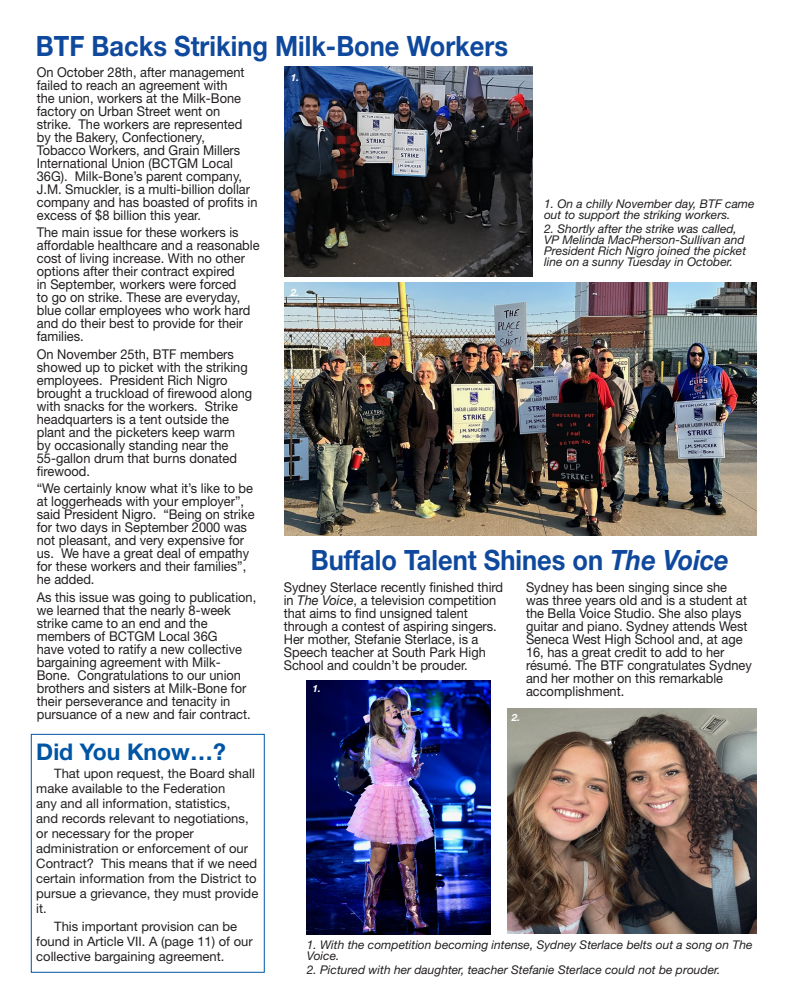
<style>
.page{position:relative;width:792px;height:1008px;background:#fff}
.page>*{position:absolute;margin:0;border:0;box-sizing:border-box;transform-origin:0 0}
._28_Header{font:700 28px "Helvetica Neue LT Std";color:#0f499d;scale:.91 1}
.FL_LettersEditorBody{font:700 23px "Helvetica Neue LT Std";color:#0155a5}
._12_14_BodyCopy{font:13.5px/13px "Helvetica Neue LT Std";color:#231f20;scale:.95 1}
.FL_LettersEditorBody-2{font:13px/15px "Helvetica Neue LT Std";color:#231f20}
.FL_LettersEditorBody-3{font:italic 12px/11px "Helvetica Neue LT Std";color:#231f20}
.FL_LettersEditorBody-4{font:italic 700 10px "Helvetica Neue LT Std";color:#fff}
.s1{font-style:italic}
</style>
<div class="page">
<div style="left:31px;top:734px;width:234px;height:239px;border:1px solid #0155a5"></div>
<img style="left:284px;top:67px;width:249px;height:209px">
<img style="left:284px;top:282px;width:472px;height:253px">
<img style="left:507px;top:708px;width:249px;height:225px">
<img style="left:307px;top:681px;width:184px;height:253px">
<p class="_28_Header" style="left:36px;top:29px;width:520px">BTF Backs Striking Milk-Bone Workers</p>
<p class="_12_14_BodyCopy" style="left:37px;top:65px;width:234px">On October 28th, after management failed to reach an agreement with<br>the union, workers at the Milk-Bone factory on Urban Street went on strike. The workers are represented by the Bakery, Confectionery,<br>Tobacco Workers, and Grain Millers International Union (BCTGM Local 36G). Milk-Bone’s parent company, J.M. Smuckler, is a multi-billion dollar company and has boasted of profits in excess of $8 billion this year.</p>
<p class="_12_14_BodyCopy" style="left:37px;top:226px;width:236px">The main issue for these workers is affordable healthcare and a reasonable cost of living increase. With no other options after their contract expired<br>in September, workers were forced<br>to go on strike. These are everyday, blue collar employees who work hard and do their best to provide for their families.</p>
<p class="_12_14_BodyCopy" style="left:37px;top:347px;width:228px">On November 25th, BTF members showed up to picket with the striking employees. President Rich Nigro brought a truckload of firewood along with snacks for the workers. Strike headquarters is a tent outside the plant and the picketers keep warm by occasionally standing near the<br>55-gallon drum that burns donated firewood.</p>
<p class="_12_14_BodyCopy" style="left:37px;top:482px;width:231px">“We certainly know what it’s like to be at loggerheads with your employer”, said President Nigro. “Being on strike for two days in September 2000 was not pleasant, and very expensive for us. We have a great deal of empathy for these workers and their families”, he added.</p>
<p class="_12_14_BodyCopy" style="left:37px;top:590px;width:233px">As this issue was going to publication, we learned that the nearly 8-week strike came to an end and the members of BCTGM Local 36G<br>have voted to ratify a new collective bargaining agreement with Milk-Bone. Congratulations to our union brothers and sisters at Milk-Bone for their perseverance and tenacity in pursuance of a new and fair contract.</p>
<p class="FL_LettersEditorBody" style="left:36px;top:738px;width:191px">Did You Know…?</p>
<p class="FL_LettersEditorBody-2" style="left:36px;top:766px;width:224px;text-indent:18px">That upon request, the Board shall make available to the Federation<br>any and all information, statistics,<br>and records relevant to negotiations, or necessary for the proper administration or enforcement of our<br>Contract? This means that if we need certain information from the District to pursue a grievance, they must provide it.</p>
<p class="FL_LettersEditorBody-2" style="left:36px;top:919px;width:218px;text-indent:18px">This important provision can be found in Article VII. A (page 11) of our collective bargaining agreement.</p>
<p class="FL_LettersEditorBody-4" style="left:291px;top:71px;width:10px">1.</p>
<p class="FL_LettersEditorBody-3" style="left:544px;top:198px;width:212px">1. On a chilly November day, BTF came out to support the striking workers.</p>
<p class="FL_LettersEditorBody-3" style="left:544px;top:223px;width:204px">2. Shortly after the strike was called, VP Melinda MacPherson-Sullivan and President Rich Nigro joined the picket line on a sunny Tuesday in October.</p>
<p class="FL_LettersEditorBody-4" style="left:291px;top:287px;width:10px">2.</p>
<p class="_28_Header" style="left:311px;top:543px;width:461px">Buffalo Talent Shines on <span class="s1">The Voice</span></p>
<p class="_12_14_BodyCopy" style="left:284px;top:581px;width:233px">Sydney Sterlace recently finished third in <span class="s1">The Voice</span>, a television competition that aims to find unsigned talent through a contest of aspiring singers.<br>Her mother, Stefanie Sterlace, is a Speech teacher at South Park High School and couldn’t be prouder.</p>
<p class="_12_14_BodyCopy" style="left:526px;top:581px;width:239px">Sydney has been singing since she was three years old and is a student at the Bella Voice Studio. She also plays guitar and piano. Sydney attends West Seneca West High School and, at age 16, has a great credit to add to her résumé. The BTF congratulates Sydney and her mother on this remarkable accomplishment.</p>
<p class="FL_LettersEditorBody-4" style="left:312px;top:682px;width:10px">1.</p>
<p class="FL_LettersEditorBody-4" style="left:512px;top:711px;width:10px">2.</p>
<p class="FL_LettersEditorBody-3" style="left:307px;top:939px;width:447px">1. With the competition becoming intense, Sydney Sterlace belts out a song on The<br>Voice.</p>
<p class="FL_LettersEditorBody-3" style="left:307px;top:964px;width:415px">2. Pictured with her daughter, teacher Stefanie Sterlace could not be prouder.</p>
</div>
